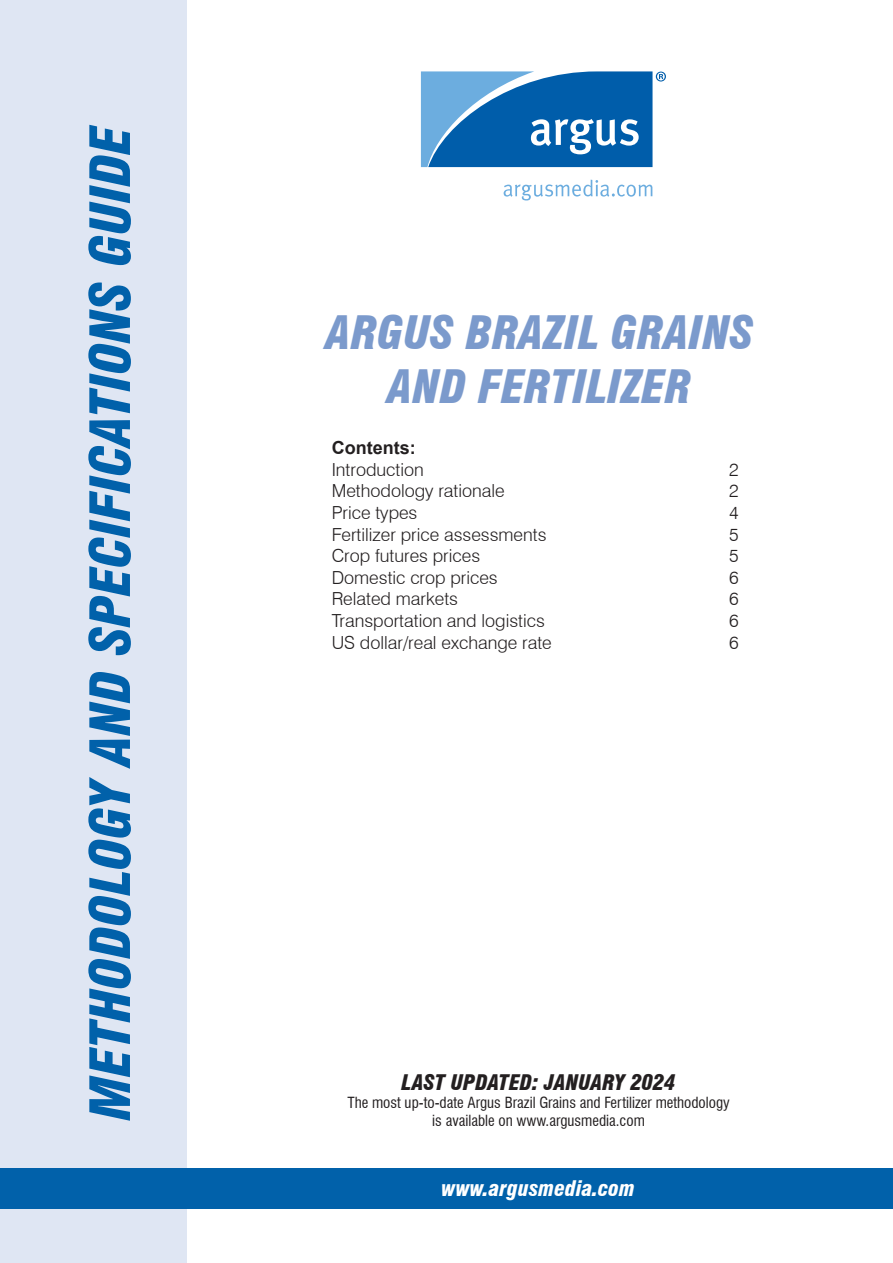
<style>
.page{position:relative;width:893px;height:1263px;background:#fff}
.page>*{position:absolute;margin:0;border:0;box-sizing:border-box;transform-origin:0 0}
.t1{font:italic 900 condensed 54px "Swiss 721 BT";color:#0161aa}
.t2{font:italic 900 condensed 45px "Swiss 721 BT";color:#7b9acc}
.t3{font:italic 900 condensed 21px "Swiss 721 BT";color:#231f20}
.t4{font:italic 900 condensed 21px "Swiss 721 BT";color:#fff}
.t5{font:300 18px "Swiss 721 BT";color:#231f20}
.TOC1_-_Header{font:700 18px "Arial";color:#231f20}
.t6{font:condensed 15px "Swiss 721 BT";color:#231f20}
</style>
<div class="page">
<div style="left:0;top:0;width:186px;height:1263px;background:#dfe6f3"></div>
<div style="left:0;top:1168px;width:893px;height:41px;background:#0161aa"></div>
<svg style="left:504px;top:180px;width:148px;height:20px"></svg>
<svg style="left:421px;top:71px;width:245px;height:96px;background:#3983c0"></svg>
<p class="t1" style="left:78px;top:1120px;width:997px;rotate:-90deg">METHODOLOGY AND SPECIFICATIONS GUIDE</p>
<p class="t2" style="left:326px;top:306px;width:429px">ARGUS BRAZIL GRAINS</p>
<p class="t2" style="left:388px;top:360px;width:305px">AND FERTILIZER</p>
<p class="TOC1_-_Header" style="left:332px;top:435px;width:85px">Contents:</p>
<p class="t5" style="left:332px;top:458px;width:94px">Introduction</p>
<p class="t5" style="left:729px;top:458px;width:11px">2</p>
<p class="t5" style="left:332px;top:480px;width:175px">Methodology rationale</p>
<p class="t5" style="left:729px;top:480px;width:11px">2</p>
<p class="t5" style="left:332px;top:502px;width:87px">Price types</p>
<p class="t5" style="left:729px;top:502px;width:11px">4</p>
<p class="t5" style="left:332px;top:523px;width:216px">Fertilizer price assessments</p>
<p class="t5" style="left:729px;top:523px;width:11px">5</p>
<p class="t5" style="left:332px;top:545px;width:150px">Crop futures prices</p>
<p class="t5" style="left:729px;top:545px;width:11px">5</p>
<p class="t5" style="left:332px;top:566px;width:168px">Domestic crop prices</p>
<p class="t5" style="left:729px;top:566px;width:11px">6</p>
<p class="t5" style="left:332px;top:588px;width:128px">Related markets</p>
<p class="t5" style="left:729px;top:588px;width:11px">6</p>
<p class="t5" style="left:332px;top:610px;width:215px">Transportation and logistics</p>
<p class="t5" style="left:729px;top:610px;width:11px">6</p>
<p class="t5" style="left:332px;top:631px;width:222px">US dollar/real exchange rate</p>
<p class="t5" style="left:729px;top:631px;width:11px">6</p>
<p class="t3" style="left:401px;top:1070px;width:276px">LAST UPDATED: JANUARY 2024</p>
<p class="t6" style="left:347px;top:1094px;width:384px">The most up-to-date Argus Brazil Grains and Fertilizer methodology</p>
<p class="t6" style="left:432px;top:1112px;width:214px">is available on www.argusmedia.com</p>
<p class="t4" style="left:441px;top:1176px;width:195px">www.argusmedia.com</p>
</div>
